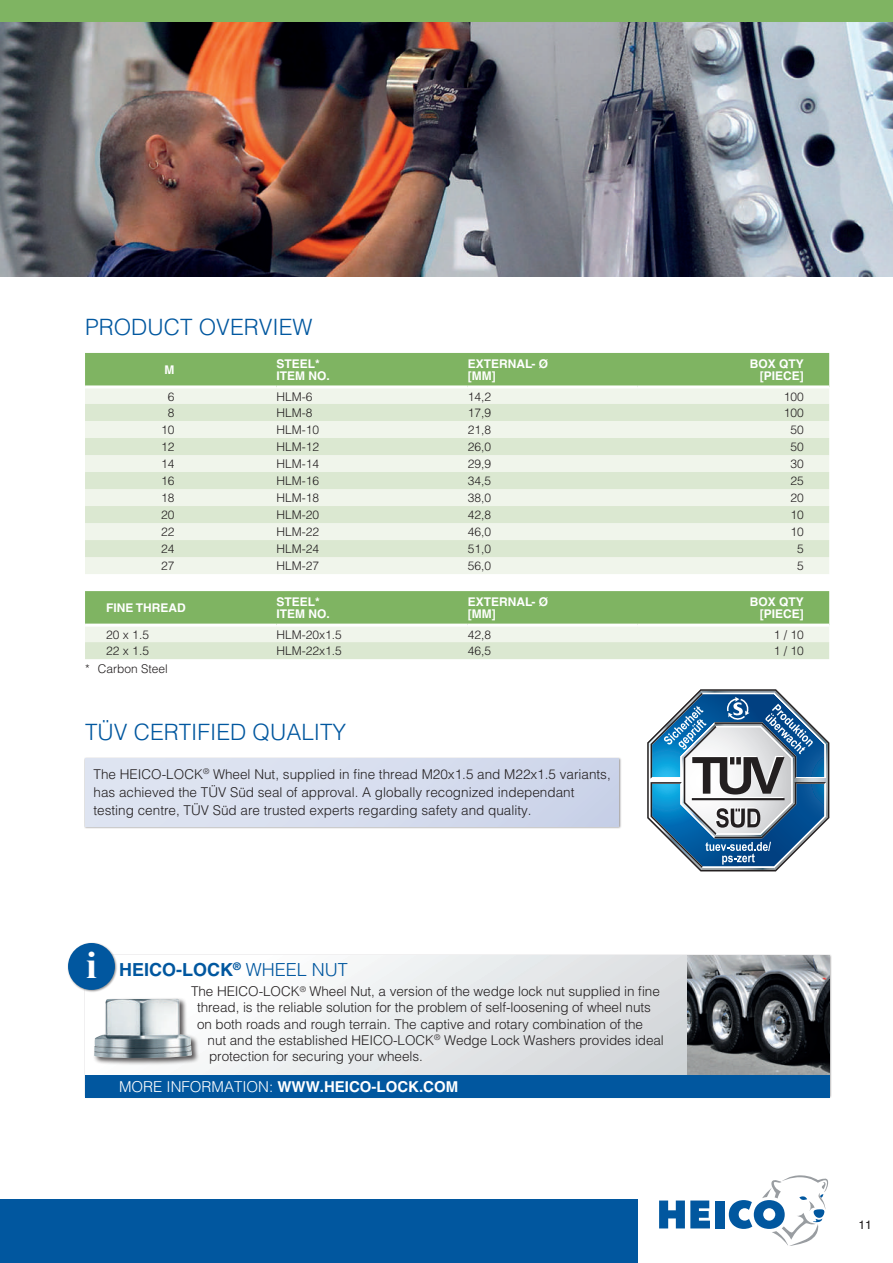
<style>
.page{position:relative;width:893px;height:1263px;background:#fff}
.page>*{position:absolute;margin:0;border:0;box-sizing:border-box;transform-origin:0 0}
.t1{font:700 38.4px "Times New Roman";color:#fff}
.t2{font:300 22.5px "Helvetica LT Std";color:#01579f}
.t3{font:700 18px "Helvetica LT Std";color:#01579f}
.t4{font:700 15px "Helvetica LT Std";color:#fff}
.t5{font:300 13.5px/16.2px "Helvetica LT Std";letter-spacing:-.005em;color:#231f20}
.t6{font:300 12px "Helvetica LT Std";color:#231f20}
.t7{font:700 12px/12px "Helvetica LT Std";color:#fff}
.t8{font:12px "Helvetica LT Std";color:#231f20}
.s1{font-weight:300}
</style>
<div class="page">
<div style="left:84px;top:757px;width:537px;height:71px;background:#231f20;opacity:.5"></div>
<div style="left:85px;top:758px;width:534px;height:68px;background:linear-gradient(to right,#e1e7f2,#ccd4e9)"></div>
<img style="left:0;top:21px;width:893px;height:255px">
<hr style="left:0;top:249px;width:2px;height:368px;background:#231f20;opacity:.5">
<div style="left:0;top:1199px;width:638px;height:64px;background:#01579f"></div>
<div style="left:0;top:0;width:893px;height:21px;background:#7fb462"></div>
<div style="left:715px;top:1200px;width:10px;height:28px;background:#01579f"></div>
<svg style="left:659px;top:1200px;width:51px;height:28px"></svg>
<svg style="left:729px;top:1175px;width:100px;height:71px"></svg>
<div style="left:84px;top:954px;width:748px;height:145px;background:#231f20;opacity:.5"></div>
<svg style="left:85px;top:956px;width:602px;height:119px"></svg>
<img style="left:687px;top:956px;width:142px;height:119px">
<div style="left:67px;top:942px;width:51px;height:50px;background:#231f20;opacity:.5"></div>
<div style="left:68px;top:943px;width:47px;height:47px;background:#01579f;border-radius:50%"></div>
<div style="left:93px;top:997px;width:106px;height:69px;background:#231f20;opacity:.75"></div>
<img style="left:93px;top:999px;width:99px;height:59px">
<div style="left:85px;top:1075px;width:744px;height:22px;background:#01579f"></div>
<div style="left:85px;top:353px;width:744px;height:32px;background:#7fb462"></div>
<div style="left:85px;top:388px;width:744px;height:186px;background:#f0f5eb"></div>
<svg style="left:85px;top:404px;width:744px;height:153px;background:#e4eddc"></svg>
<svg style="left:85px;top:591px;width:744px;height:68px;background:#b2d19f"></svg>
<hr style="left:85px;top:624px;width:191px;height:3px;background:#fff">
<hr style="left:276px;top:624px;width:192px;height:3px;background:#fff">
<hr style="left:468px;top:624px;width:170px;height:3px;background:#fff">
<hr style="left:638px;top:624px;width:191px;height:3px;background:#fff">
<svg style="left:647px;top:689px;width:182px;height:182px"></svg>
<h2 class="t2" style="left:85px;top:313px;width:229px">PRODUCT OVERVIEW</h2>
<p class="t7" style="left:164px;top:363px;width:11px">M</p>
<p class="t7" style="left:276px;top:357px;width:55px">STEEL*<br>ITEM NO.</p>
<p class="t7" style="left:468px;top:357px;width:82px">EXTERNAL- Ø [MM]</p>
<p class="t7" style="left:750px;top:357px;width:56px;text-align:right">BOX QTY [PIECE]</p>
<p class="t6" style="left:168px;top:389px;width:8px">6</p>
<p class="t6" style="left:276px;top:389px;width:37px">HLM-6</p>
<p class="t6" style="left:468px;top:389px;width:25px">14,2</p>
<p class="t6" style="left:784px;top:389px;width:22px">100</p>
<p class="t6" style="left:168px;top:405px;width:8px">8</p>
<p class="t6" style="left:276px;top:405px;width:37px">HLM-8</p>
<p class="t6" style="left:468px;top:405px;width:25px">17,9</p>
<p class="t6" style="left:784px;top:405px;width:22px">100</p>
<p class="t6" style="left:161px;top:422px;width:15px">10</p>
<p class="t6" style="left:276px;top:422px;width:44px">HLM-10</p>
<p class="t6" style="left:468px;top:422px;width:25px">21,8</p>
<p class="t6" style="left:790px;top:422px;width:15px">50</p>
<p class="t6" style="left:161px;top:439px;width:15px">12</p>
<p class="t6" style="left:276px;top:439px;width:44px">HLM-12</p>
<p class="t6" style="left:468px;top:439px;width:25px">26,0</p>
<p class="t6" style="left:790px;top:439px;width:15px">50</p>
<p class="t6" style="left:161px;top:456px;width:15px">14</p>
<p class="t6" style="left:276px;top:456px;width:44px">HLM-14</p>
<p class="t6" style="left:468px;top:456px;width:25px">29,9</p>
<p class="t6" style="left:790px;top:456px;width:15px">30</p>
<p class="t6" style="left:161px;top:473px;width:15px">16</p>
<p class="t6" style="left:276px;top:473px;width:44px">HLM-16</p>
<p class="t6" style="left:468px;top:473px;width:25px">34,5</p>
<p class="t6" style="left:790px;top:473px;width:15px">25</p>
<p class="t6" style="left:161px;top:490px;width:15px">18</p>
<p class="t6" style="left:276px;top:490px;width:44px">HLM-18</p>
<p class="t6" style="left:468px;top:490px;width:25px">38,0</p>
<p class="t6" style="left:790px;top:490px;width:15px">20</p>
<p class="t6" style="left:161px;top:507px;width:15px">20</p>
<p class="t6" style="left:276px;top:507px;width:44px">HLM-20</p>
<p class="t6" style="left:468px;top:507px;width:25px">42,8</p>
<p class="t6" style="left:790px;top:507px;width:15px">10</p>
<p class="t6" style="left:161px;top:524px;width:15px">22</p>
<p class="t6" style="left:276px;top:524px;width:44px">HLM-22</p>
<p class="t6" style="left:468px;top:524px;width:25px">46,0</p>
<p class="t6" style="left:790px;top:524px;width:15px">10</p>
<p class="t6" style="left:161px;top:541px;width:15px">24</p>
<p class="t6" style="left:276px;top:541px;width:44px">HLM-24</p>
<p class="t6" style="left:468px;top:541px;width:25px">51,0</p>
<p class="t6" style="left:797px;top:541px;width:8px">5</p>
<p class="t6" style="left:161px;top:558px;width:15px">27</p>
<p class="t6" style="left:276px;top:558px;width:44px">HLM-27</p>
<p class="t6" style="left:468px;top:558px;width:25px">56,0</p>
<p class="t6" style="left:797px;top:558px;width:8px">5</p>
<p class="t7" style="left:106px;top:601px;width:81px">FINE THREAD</p>
<p class="t7" style="left:276px;top:595px;width:55px">STEEL*<br>ITEM NO.</p>
<p class="t7" style="left:468px;top:595px;width:82px">EXTERNAL- Ø [MM]</p>
<p class="t7" style="left:750px;top:595px;width:56px;text-align:right">BOX QTY [PIECE]</p>
<p class="t6" style="left:106px;top:627px;width:44px">20 x 1.5</p>
<p class="t6" style="left:276px;top:627px;width:67px">HLM-20x1.5</p>
<p class="t6" style="left:468px;top:627px;width:25px">42,8</p>
<p class="t6" style="left:774px;top:627px;width:32px">1 / 10</p>
<p class="t6" style="left:106px;top:643px;width:44px">22 x 1.5</p>
<p class="t6" style="left:276px;top:643px;width:67px">HLM-22x1.5</p>
<p class="t6" style="left:468px;top:643px;width:25px">46,5</p>
<p class="t6" style="left:774px;top:643px;width:32px">1 / 10</p>
<p class="t6" style="left:85px;top:661px;width:84px">* Carbon Steel</p>
<h2 class="t2" style="left:85px;top:718px;width:263px">TÜV CERTIFIED QUALITY</h2>
<p class="t5" style="left:94px;top:765px;width:519px;line-height:18px">The HEICO-LOCK<sup>®</sup> Wheel Nut, supplied in fine thread M20x1.5 and M22x1.5 variants, has achieved the TÜV Süd seal of approval. A globally recognized independant testing centre, TÜV Süd are trusted experts regarding safety and quality.</p>
<h1 class="t1" style="left:86px;top:939px;width:12px">i</h1>
<h3 class="t3" style="left:119px;top:959px;width:230px">HEICO-LOCK<sup>®</sup> <span class="s1">WHEEL NUT</span></h3>
<p class="t5" style="left:197px;top:983px;width:464px;text-indent:-6px">The HEICO-LOCK<sup>®</sup> Wheel Nut, a version of the wedge lock nut supplied in fine thread, is the reliable solution for the problem of self-loosening of wheel nuts on both roads and rough terrain. The captive and rotary combination of the</p>
<p class="t5" style="left:208px;top:1032px;width:458px">nut and the established HEICO-LOCK<sup>®</sup> Wedge Lock Washers provides ideal protection for securing your wheels.</p>
<p class="t4" style="left:119px;top:1077px;width:341px"><span class="s1">MORE INFORMATION:</span> WWW.HEICO-LOCK.COM</p>
<p class="t8" style="left:858px;top:1218px;width:15px">11</p>
</div>
